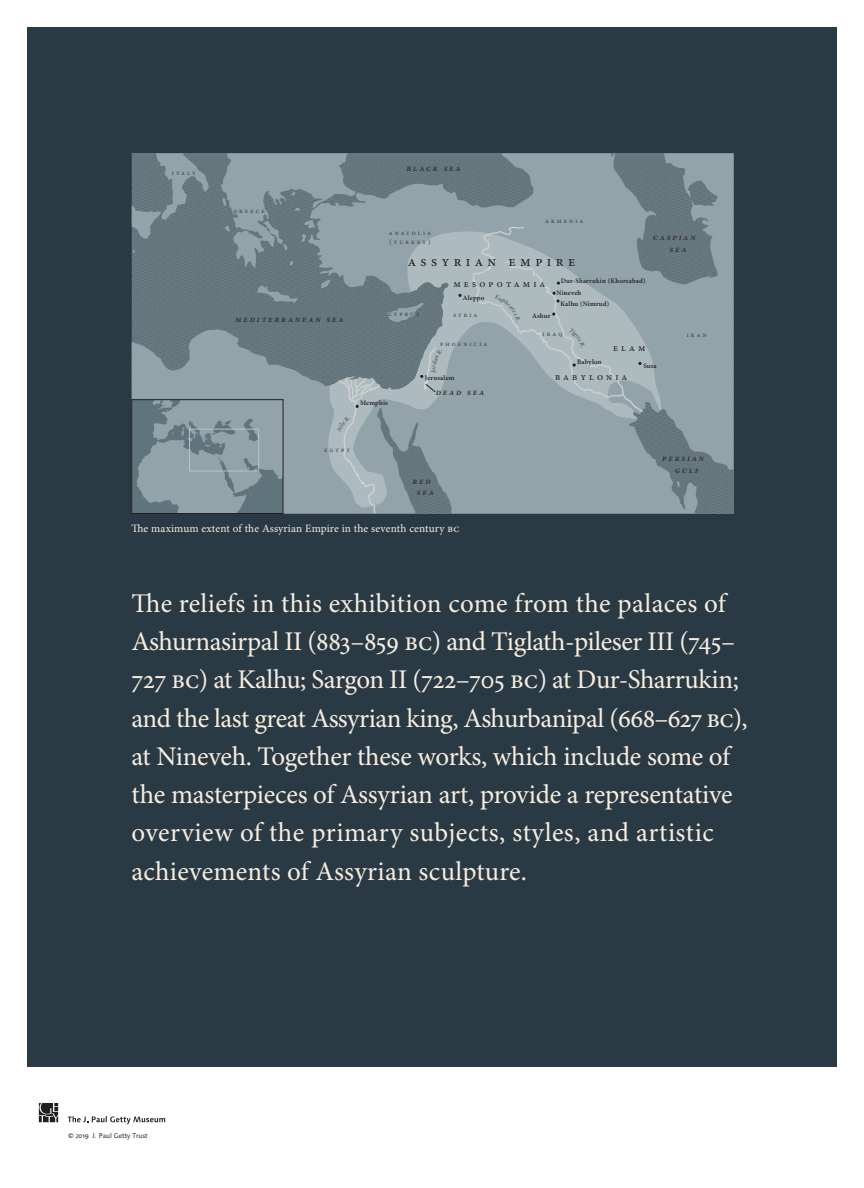
<style>
.page{position:relative;width:864px;height:1188px;background:#fff}
.page>*{position:absolute;margin:0;border:0;box-sizing:border-box;transform-origin:0 0}
.t1{font:27px/38.3px "Minion Pro";letter-spacing:-.02em;color:#f7eddf}
.t2{font:14.92px "Minion Pro";letter-spacing:.3em;color:#231f20}
.t3{font:11.25px "Minion Pro";letter-spacing:.015em;color:#f7eddf}
.t4{font:10.43px "Minion Pro";letter-spacing:.3em;color:#231f20}
.t5{font:italic 600 9px/11.6px "Minion Pro";letter-spacing:.2em;color:#312f30}
.t6{font:600 6.9px "Minion Pro";letter-spacing:.025em;color:#231f20}
.t7{font:6.9px/8.3px "Minion Pro";letter-spacing:.3em;color:#3e3e3f}
.t8{font:6.75px "Linotype Syntax Os F";color:#231f20}
</style>
<div class="page">
<div style="left:27px;top:27px;width:810px;height:1039px;background:#2a3a44"></div>
<svg style="left:132px;top:153px;width:601px;height:360px;fill:#93a3aa"></svg>
<svg style="left:304px;top:220px;width:11px;height:8px"></svg>
<svg style="left:302px;top:234px;width:4px;height:8px"></svg>
<svg style="left:321px;top:280px;width:7px;height:8px"></svg>
<svg style="left:328px;top:231px;width:333px;height:276px;fill:#93a3aa"></svg>
<svg style="left:313px;top:203px;width:7px;height:5px"></svg>
<svg style="left:136px;top:401px;width:145px;height:111px"></svg>
<div style="left:132px;top:399px;width:151px;height:115px;border:1px solid #231f20"></div>
<div style="left:189px;top:429px;width:70px;height:42px;border:1px solid #bdc2cc"></div>
<svg style="left:458px;top:294px;width:4px;height:3px"></svg>
<svg style="left:68px;top:1116px;width:97px;height:8px"></svg>
<svg style="left:39px;top:1103px;width:19px;height:19px"></svg>
<svg style="left:420px;top:346px;width:23px;height:46px"></svg>
<svg style="left:473px;top:227px;width:171px;height:186px"></svg>
<svg style="left:337px;top:377px;width:44px;height:136px"></svg>
<p class="t7" style="left:172px;top:169px;width:25px">italy</p>
<p class="t7" style="left:233px;top:206px;width:33px">greece</p>
<p class="t5" style="left:235px;top:314px;width:110px">mediterranean sea</p>
<p class="t5" style="left:407px;top:162px;width:56px">black sea</p>
<p class="t7" style="left:389px;top:229px;width:44px">anatolia (turkey)</p>
<p class="t7" style="left:545px;top:217px;width:40px">armenia</p>
<p class="t2" style="left:408px;top:252px;width:169px">assyrian empire</p>
<p class="t4" style="left:454px;top:277px;width:93px">mesopotamia</p>
<p class="t6" style="left:463px;top:294px;width:23px">Aleppo</p>
<p class="t6" style="left:561px;top:277px;width:86px">Dur-Sharrukin (Khorsabad)</p>
<p class="t6" style="left:556px;top:288px;width:26px">Nineveh</p>
<p class="t6" style="left:560px;top:300px;width:50px">Kalhu (Nimrud)</p>
<p class="t5" style="left:670px;top:232px;width:27px;text-indent:-16px">caspian sea</p>
<p class="t7" style="left:388px;top:310px;width:33px">cyprus</p>
<p class="t7" style="left:453px;top:311px;width:26px">syria</p>
<p class="t7" style="left:440px;top:339px;width:49px">phoenicia</p>
<p class="t6" style="left:425px;top:374px;width:31px">Jerusalem</p>
<p class="t6" style="left:360px;top:399px;width:29px">Memphis</p>
<p class="t5" style="left:436px;top:386px;width:50px">dead sea</p>
<p class="t6" style="left:532px;top:311px;width:20px">Ashur</p>
<p class="t7" style="left:543px;top:330px;width:21px">iraq</p>
<p class="t7" style="left:687px;top:331px;width:21px">iran</p>
<p class="t4" style="left:613px;top:342px;width:34px">elam</p>
<p class="t4" style="left:555px;top:370px;width:74px">babylonia</p>
<p class="t6" style="left:577px;top:358px;width:26px">Babylon</p>
<p class="t6" style="left:643px;top:362px;width:15px">Susa</p>
<p class="t7" style="left:324px;top:446px;width:27px">egypt</p>
<p class="t5" style="left:413px;top:476px;width:23px;text-align:center">red sea</p>
<p class="t5" style="left:675px;top:453px;width:31px;text-indent:-13px">persian gulf</p>
<p class="t3" style="left:132px;top:522px;width:329px">The maximum extent of the Assyrian Empire in the seventh century bc</p>
<p class="t1" style="left:132px;top:585px;width:617px">The reliefs in this exhibition come from the palaces of Ashurnasirpal II (883–859 bc) and Tiglath-pileser III (745– 727 bc) at Kalhu; Sargon II (722–705 bc) at Dur-Sharrukin; and the last great Assyrian king, Ashurbanipal (668–627 bc), at Nineveh. Together these works, which include some of the masterpieces of Assyrian art, provide a representative overview of the primary subjects, styles, and artistic achievements of Assyrian sculpture.</p>
<p class="t8" style="left:68px;top:1132px;width:81px">© 2019 J. Paul Getty Trust</p>
</div>
